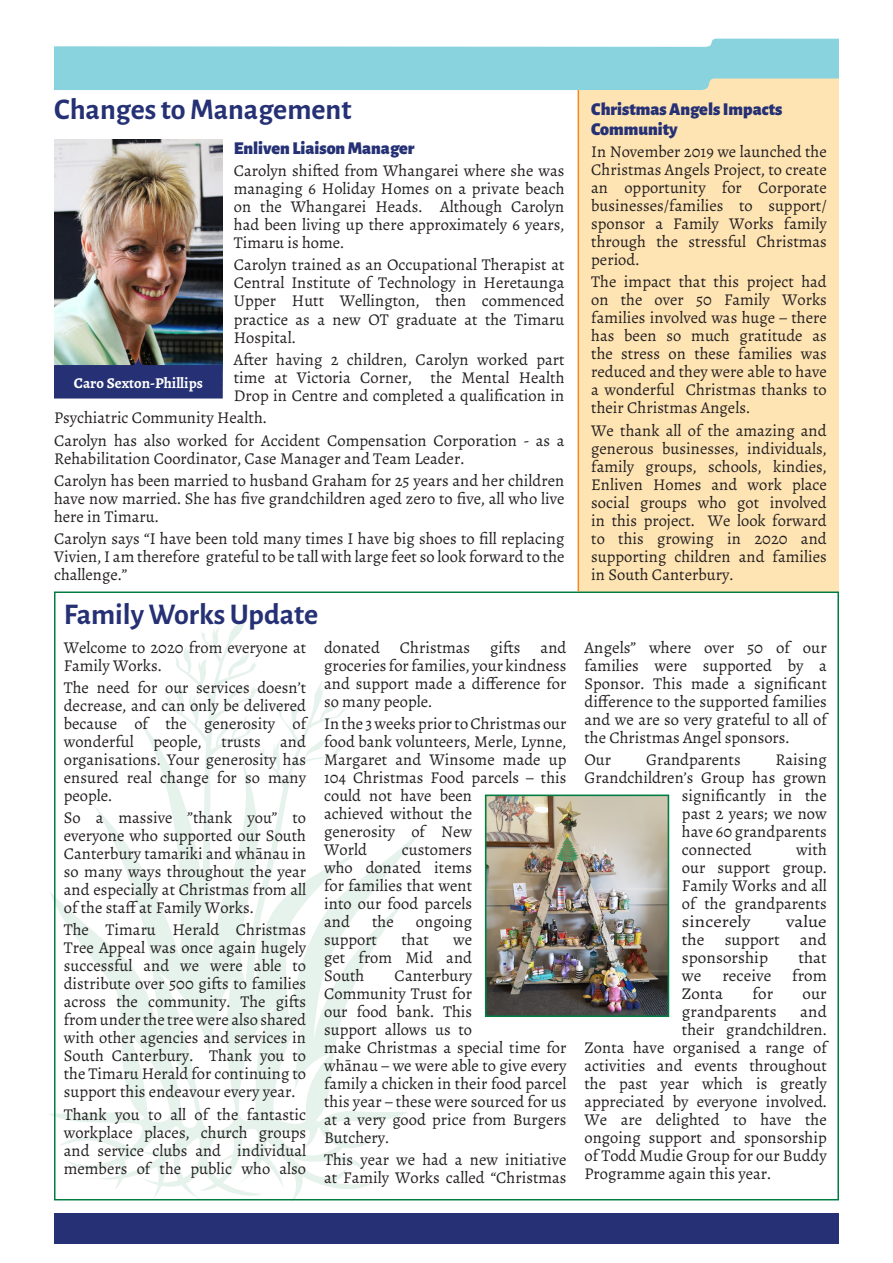
<style>
.page{position:relative;width:893px;height:1263px;background:#fff}
.page>*{position:absolute;margin:0;border:0;box-sizing:border-box;transform-origin:0 0}
.t1{font:700 30px "Alegreya Sans";color:#253174}
.t2{font:900 18px/19.5px "Alegreya Sans";color:#253174}
.t3{font:16.5px/18px "Alegreya";color:#231f20;text-align:justify}
.t4{font:16.5px/18px "Alegreya";color:#231f20;text-align:justify;scale:1.15 1}
.t5{font:16.5px "Alegreya";color:#231f20;scale:1.04 1}
.t6{font:700 15px "Alegreya";color:#fff}
</style>
<div class="page">
<div style="left:579px;top:77px;width:260px;height:514px;background:#ffe4b3"></div>
<svg style="left:50px;top:622px;width:372px;height:580px"></svg>
<svg style="left:54px;top:39px;width:785px;height:51px"></svg>
<img style="left:54px;top:140px;width:168px;height:217px">
<svg style="left:54px;top:357px;width:169px;height:41px;background:#313f73"></svg>
<img style="left:488px;top:797px;width:178px;height:217px">
<div style="left:485px;top:794px;width:184px;height:223px;border:2px solid #007d43"></div>
<div style="left:54px;top:1213px;width:785px;height:30px;background:#253174"></div>
<hr style="left:578px;top:90px;width:1px;height:501px;background:#f38a20">
<p class="t1" style="left:54px;top:87px;width:299px">Changes to Management</p>
<p class="t2" style="left:234px;top:137px;width:182px">Enliven Liaison Manager</p>
<p class="t3" style="left:234px;top:162px;width:332px">Carolyn shifted from Whangarei where she was managing 6 Holiday Homes on a private beach on the Whangarei Heads. Although Carolyn had been living up there approximately 6 years, Timaru is home.</p>
<p class="t3" style="left:234px;top:256px;width:332px">Carolyn trained as an Occupational Therapist at Central Institute of Technology in Heretaunga Upper Hutt Wellington, then commenced practice as a new OT graduate at the Timaru Hospital.</p>
<p class="t3" style="left:234px;top:350px;width:332px">After having 2 children, Carolyn worked part time at Victoria Corner, the Mental Health Drop in Centre and completed a qualification in</p>
<p class="t6" style="left:74px;top:373px;width:130px">Caro Sexton-Phillips</p>
<p class="t3" style="left:54px;top:409px;width:214px">Psychiatric Community Health.</p>
<p class="t3" style="left:54px;top:431px;width:512px">Carolyn has also worked for Accident Compensation Corporation - as a<br>Rehabilitation Coordinator, Case Manager and Team Leader.</p>
<p class="t3" style="left:54px;top:471px;width:512px">Carolyn has been married to husband Graham for 25 years and her children have now married. She has five grandchildren aged zero to five, all who live here in Timaru.</p>
<p class="t3" style="left:54px;top:530px;width:512px">Carolyn says “I have been told many times I have big shoes to fill replacing Vivien, I am therefore grateful to be tall with large feet so look forward to the challenge.”</p>
<p class="t1" style="left:64px;top:593px;width:256px">Family Works Update</p>
<p class="t3" style="left:64px;top:638px;width:244px">Welcome to 2020 from everyone at<br>Family Works.</p>
<p class="t3" style="left:64px;top:678px;width:244px">The need for our services doesn’t decrease, and can only be delivered because of the generosity of wonderful people, trusts and organisations. Your generosity has ensured real change for so many people.</p>
<p class="t3" style="left:64px;top:809px;width:244px">So a massive ”thank you” to everyone who supported our South Canterbury tamariki and whānau in so many ways throughout the year and especially at Christmas from all of the staff at Family Works.</p>
<p class="t3" style="left:64px;top:921px;width:244px">The Timaru Herald Christmas Tree Appeal was once again hugely successful and we were able to distribute over 500 gifts to families across the community. The gifts from under the tree were also shared with other agencies and services in South Canterbury. Thank you to the Timaru Herald for continuing to support this endeavour every year.</p>
<p class="t3" style="left:64px;top:1105px;width:244px">Thank you to all of the fantastic workplace places, church groups and service clubs and individual members of the public who also</p>
<p class="t3" style="left:324px;top:638px;width:244px">donated Christmas gifts and groceries for families, your kindness and support made a difference for so many people.</p>
<p class="t3" style="left:324px;top:714px;width:244px;text-align:left">In the 3 weeks prior to Christmas our food bank volunteers, Merle, Lynne,<br>Margaret and Winsome made up<br>104 Christmas Food parcels – this could not have been<br>achieved without the<br>generosity of New<br>World</p>
<p class="t3" style="left:324px;top:840px;width:150px;text-indent:78px">customers who donated items for families that went into our food parcels and</p>
<p class="t3" style="left:372px;top:912px;width:23px">the</p>
<p class="t3" style="left:416px;top:912px;width:58px">ongoing</p>
<p class="t3" style="left:324px;top:930px;width:54px">support</p>
<p class="t3" style="left:401px;top:930px;width:29px">that</p>
<p class="t3" style="left:324px;top:930px;width:150px;text-indent:129px">we get from Mid and South</p>
<p class="t3" style="left:324px;top:966px;width:244px;text-align:left;text-indent:71px">Canterbury<br>Community Trust for<br>our food bank. This<br>support allows us to<br>make Christmas a special time for whānau – we were able to give every family a chicken in their food parcel this year – these were sourced for us at a very good price from Burgers<br>Butchery.</p>
<p class="t3" style="left:324px;top:1151px;width:244px">This year we had a new initiative at Family Works called “Christmas</p>
<p class="t2" style="left:591px;top:98px;width:193px">Christmas Angels Impacts<br>Community</p>
<p class="t3" style="left:591px;top:143px;width:237px">In November 2019 we launched the Christmas Angels Project, to create an opportunity for Corporate businesses/families to support/ sponsor a Family Works family through the stressful Christmas period.</p>
<p class="t3" style="left:591px;top:273px;width:237px">The impact that this project had on the over 50 Family Works families involved was huge – there has been so much gratitude as the stress on these families was reduced and they were able to have a wonderful Christmas thanks to their Christmas Angels.</p>
<p class="t3" style="left:591px;top:421px;width:237px">We thank all of the amazing and generous businesses, individuals, family groups, schools, kindies, Enliven Homes and work place social groups who got involved in this project. We look forward to this growing in 2020 and supporting children and families in South Canterbury.</p>
<p class="t3" style="left:584px;top:638px;width:244px">Angels” where over 50 of our families were supported by a Sponsor. This made a significant difference to the supported families and we are so very grateful to all of the Christmas Angel sponsors.</p>
<p class="t3" style="left:584px;top:750px;width:28px">Our</p>
<p class="t3" style="left:646px;top:750px;width:96px">Grandparents</p>
<p class="t3" style="left:775px;top:750px;width:53px">Raising</p>
<p class="t3" style="left:584px;top:768px;width:244px">Grandchildren’s Group has grown</p>
<p class="t3" style="left:682px;top:786px;width:146px">significantly in the</p>
<p class="t3" style="left:682px;top:804px;width:146px">past 2 years; we now</p>
<p class="t3" style="left:682px;top:822px;width:146px">have 60 grandparents</p>
<p class="t3" style="left:682px;top:840px;width:71px">connected</p>
<p class="t3" style="left:682px;top:840px;width:146px;text-indent:114px">with our support group.<br>Family Works and all of the grandparents sincerely</p>
<p class="t4" style="left:682px;top:912px;width:127px;text-indent:104px">value the support and sponsorship</p>
<p class="t5" style="left:798px;top:947px;width:29px">that</p>
<p class="t3" style="left:682px;top:966px;width:21px">we</p>
<p class="t3" style="left:722px;top:966px;width:50px">receive</p>
<p class="t3" style="left:792px;top:966px;width:36px">from</p>
<p class="t3" style="left:682px;top:984px;width:43px">Zonta</p>
<p class="t3" style="left:753px;top:984px;width:22px">for</p>
<p class="t3" style="left:803px;top:984px;width:26px">our</p>
<p class="t3" style="left:682px;top:1002px;width:96px">grandparents</p>
<p class="t3" style="left:800px;top:1002px;width:28px">and</p>
<p class="t3" style="left:682px;top:1020px;width:146px">their grandchildren.</p>
<p class="t3" style="left:584px;top:1038px;width:244px">Zonta have organised a range of</p>
<p class="t3" style="left:584px;top:1056px;width:244px">activities and events throughout</p>
<p class="t3" style="left:584px;top:1074px;width:244px">the past year which is greatly</p>
<p class="t3" style="left:584px;top:1092px;width:244px">appreciated by everyone involved.</p>
<p class="t3" style="left:584px;top:1110px;width:244px">We are delighted to have the</p>
<p class="t3" style="left:584px;top:1128px;width:244px">ongoing support and sponsorship</p>
<p class="t3" style="left:584px;top:1146px;width:244px">of Todd Mudie Group for our Buddy</p>
<p class="t3" style="left:584px;top:1164px;width:188px">Programme again this year.</p>
</div>
